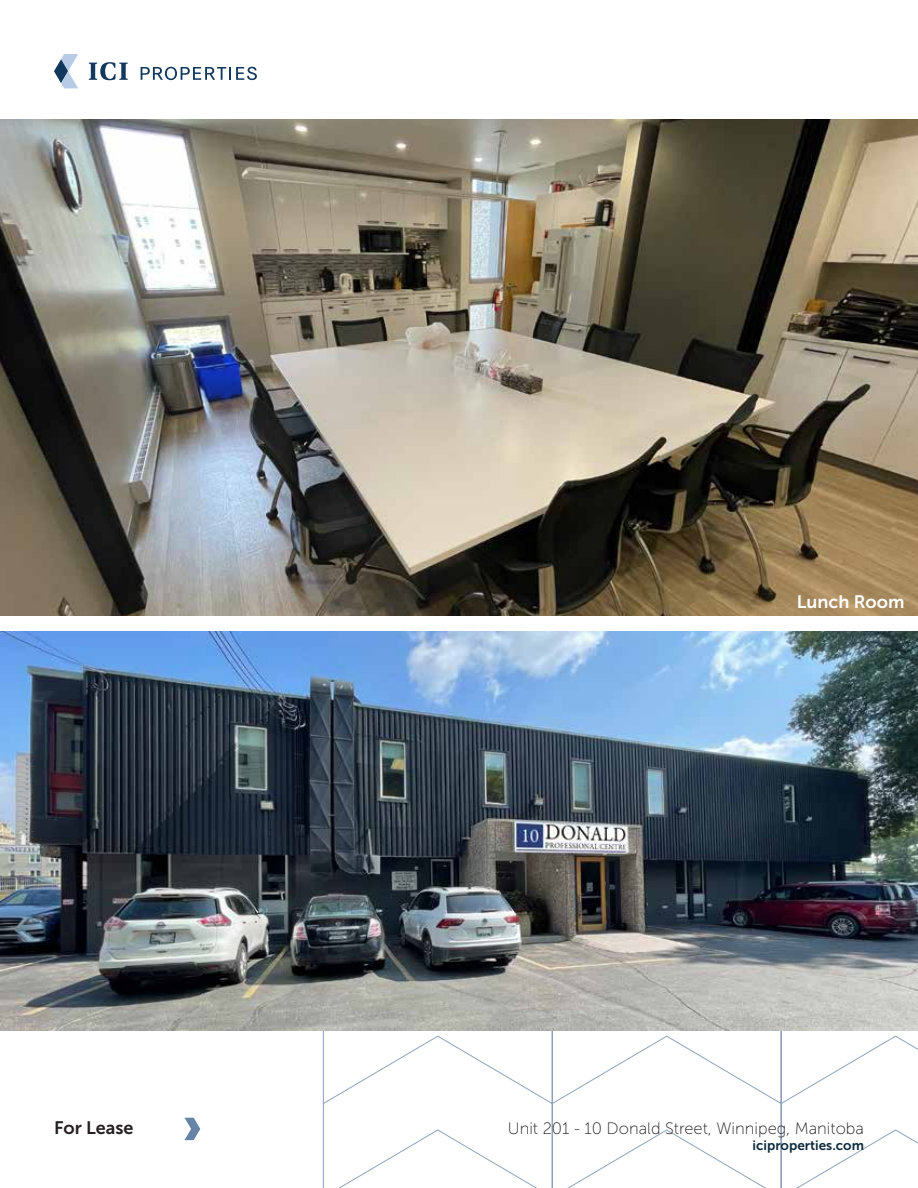
<style>
.page{position:relative;width:918px;height:1188px;background:#fff}
.page>*{position:absolute;margin:0;border:0;box-sizing:border-box;transform-origin:0 0}
.t1{font:18px "Museo Sans 700";color:#fff}
.t2{font:18px "Museo Sans 700";color:#241f21}
.t3{font:16.5px "Museo Sans 100";color:#241f21}
.t4{font:13.5px "Museo Sans 700";color:#0d293d}
</style>
<div class="page">
<svg style="left:323px;top:1030px;width:595px;height:158px"></svg>
<svg style="left:54px;top:54px;width:24px;height:34px"></svg>
<svg style="left:89px;top:62px;width:39px;height:18px"></svg>
<svg style="left:141px;top:67px;width:116px;height:13px"></svg>
<svg style="left:185px;top:1118px;width:15px;height:22px"></svg>
<img style="left:0;top:119px;width:918px;height:497px">
<img style="left:0;top:632px;width:918px;height:398px">
<p class="t1" style="left:797px;top:591px;width:109px">Lunch Room</p>
<p class="t2" style="left:54px;top:1118px;width:81px">For Lease</p>
<p class="t3" style="left:508px;top:1120px;width:358px">Unit 201 - 10 Donald Street, Winnipeg, Manitoba</p>
<p class="t4" style="left:753px;top:1138px;width:113px">iciproperties.com</p>
</div>
